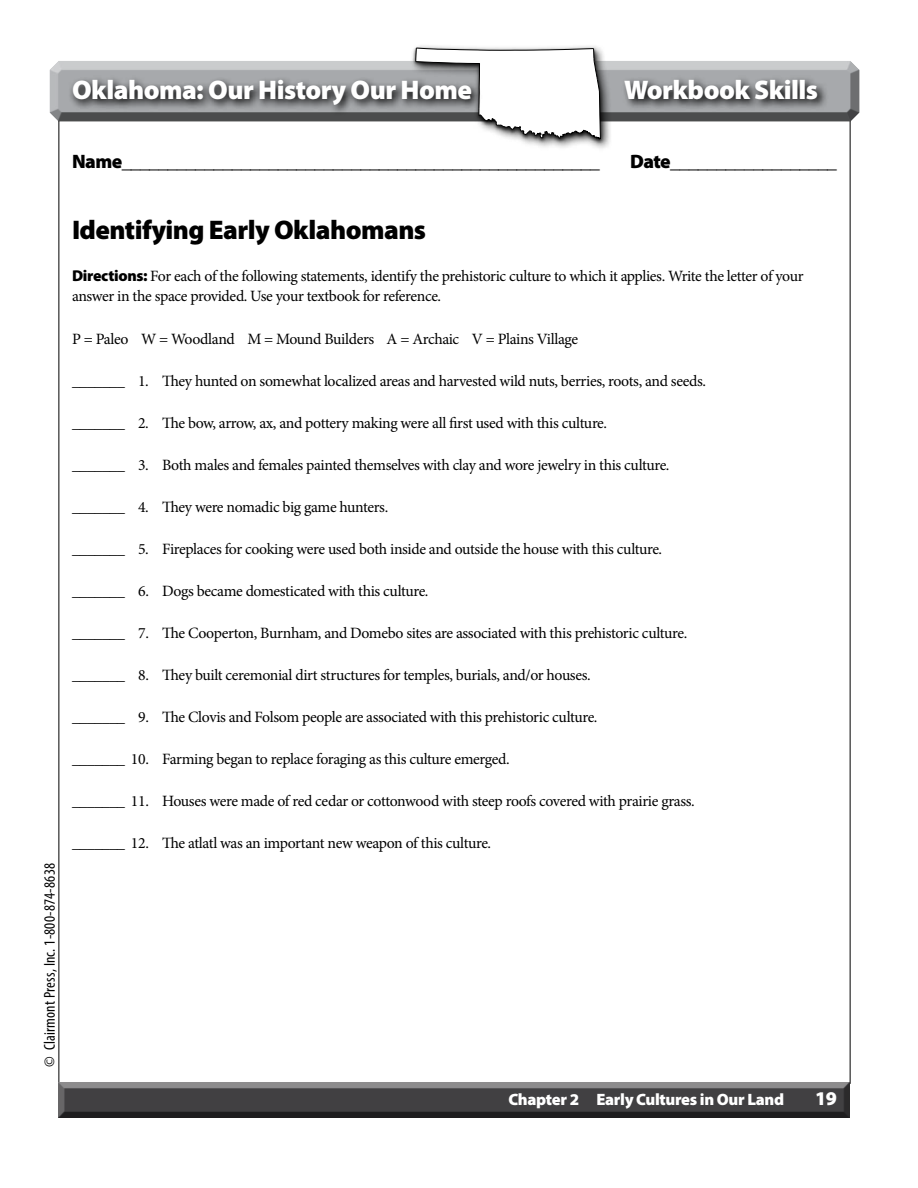
<style>
.page{position:relative;width:918px;height:1188px;background:#fff}
.page>*{position:absolute;margin:0;border:0;box-sizing:border-box;transform-origin:0 0}
.t1{font:900 27px "Myriad Pro";letter-spacing:-.02em;color:#fff}
.t2{font:900 27px "Myriad Pro";letter-spacing:-.02em;color:#000}
.t3{font:900 19.5px "Myriad Pro";letter-spacing:-.03em;color:#000}
.t4{font:900 19.5px "Myriad Pro";color:#fff}
.t5{font:900 16.5px "Myriad Pro";letter-spacing:-.02em;color:#fff}
.t6{font:15.75px/21px "Minion Pro";letter-spacing:-.025em;color:#000}
.t7{font:condensed 15.75px "Myriad Pro";letter-spacing:.015em;color:#000}
.s1{font-family:"Myriad Pro";font-weight:900}
</style>
<div class="page">
<div style="left:57px;top:1081px;width:795px;height:38px;background:#000;opacity:.75"></div>
<div style="left:49px;top:60px;width:813px;height:53px;background:#cacccd"></div>
<div style="left:49px;top:68px;width:813px;height:55px;background:#000;opacity:.75"></div>
<div style="left:409px;top:43px;width:204px;height:110px;background:#000;opacity:.75"></div>
<img style="left:411px;top:46px;width:194px;height:100px">
<svg style="left:415px;top:47px;width:186px;height:94px"></svg>
<svg style="left:68px;top:75px;width:761px;height:41px;background:#8d8e90"></svg>
<h1 class="t1" style="left:72px;top:72px;width:401px">Oklahoma: Our History Our Home</h1>
<h1 class="t1" style="left:624px;top:72px;width:195px">Workbook Skills</h1>
<p class="t3" style="left:72px;top:148px;width:529px">Name____________________________________________________</p>
<p class="t3" style="left:630px;top:148px;width:209px">Date__________________</p>
<p class="t7" style="left:40px;top:1066px;width:205px;rotate:-90deg">© Clairmont Press, Inc. 1-800-874-8638</p>
<h1 class="t2" style="left:72px;top:211px;width:356px">Identifying Early Oklahomans</h1>
<p class="t6" style="left:72px;top:265px;width:733px"><span class="s1">Directions:</span> For each of the following statements, identify the prehistoric culture to which it applies. Write the letter of your answer in the space provided. Use your textbook for reference.</p>
<p class="t6" style="left:72px;top:328px;width:508px">P = Paleo W = Woodland M = Mound Builders A = Archaic V = Plains Village</p>
<p class="t6" style="left:72px;top:370px;width:636px">_______ 1. They hunted on somewhat localized areas and harvested wild nuts, berries, roots, and seeds.</p>
<p class="t6" style="left:72px;top:412px;width:537px">_______ 2. The bow, arrow, ax, and pottery making were all first used with this culture.</p>
<p class="t6" style="left:72px;top:454px;width:599px">_______ 3. Both males and females painted themselves with clay and wore jewelry in this culture.</p>
<p class="t6" style="left:72px;top:496px;width:318px">_______ 4. They were nomadic big game hunters.</p>
<p class="t6" style="left:72px;top:538px;width:592px">_______ 5. Fireplaces for cooking were used both inside and outside the house with this culture.</p>
<p class="t6" style="left:72px;top:580px;width:358px">_______ 6. Dogs became domesticated with this culture.</p>
<p class="t6" style="left:72px;top:622px;width:617px">_______ 7. The Cooperton, Burnham, and Domebo sites are associated with this prehistoric culture.</p>
<p class="t6" style="left:72px;top:664px;width:520px">_______ 8. They built ceremonial dirt structures for temples, burials, and/or houses.</p>
<p class="t6" style="left:72px;top:706px;width:527px">_______ 9. The Clovis and Folsom people are associated with this prehistoric culture.</p>
<p class="t6" style="left:72px;top:748px;width:439px">_______ 10. Farming began to replace foraging as this culture emerged.</p>
<p class="t6" style="left:72px;top:790px;width:624px">_______ 11. Houses were made of red cedar or cottonwood with steep roofs covered with prairie grass.</p>
<p class="t6" style="left:72px;top:832px;width:421px">_______ 12. The atlatl was an important new weapon of this culture.</p>
<p class="t5" style="left:508px;top:1089px;width:277px">Chapter 2 Early Cultures in Our Land</p>
<p class="t4" style="left:815px;top:1086px;width:23px">19</p>
</div>
